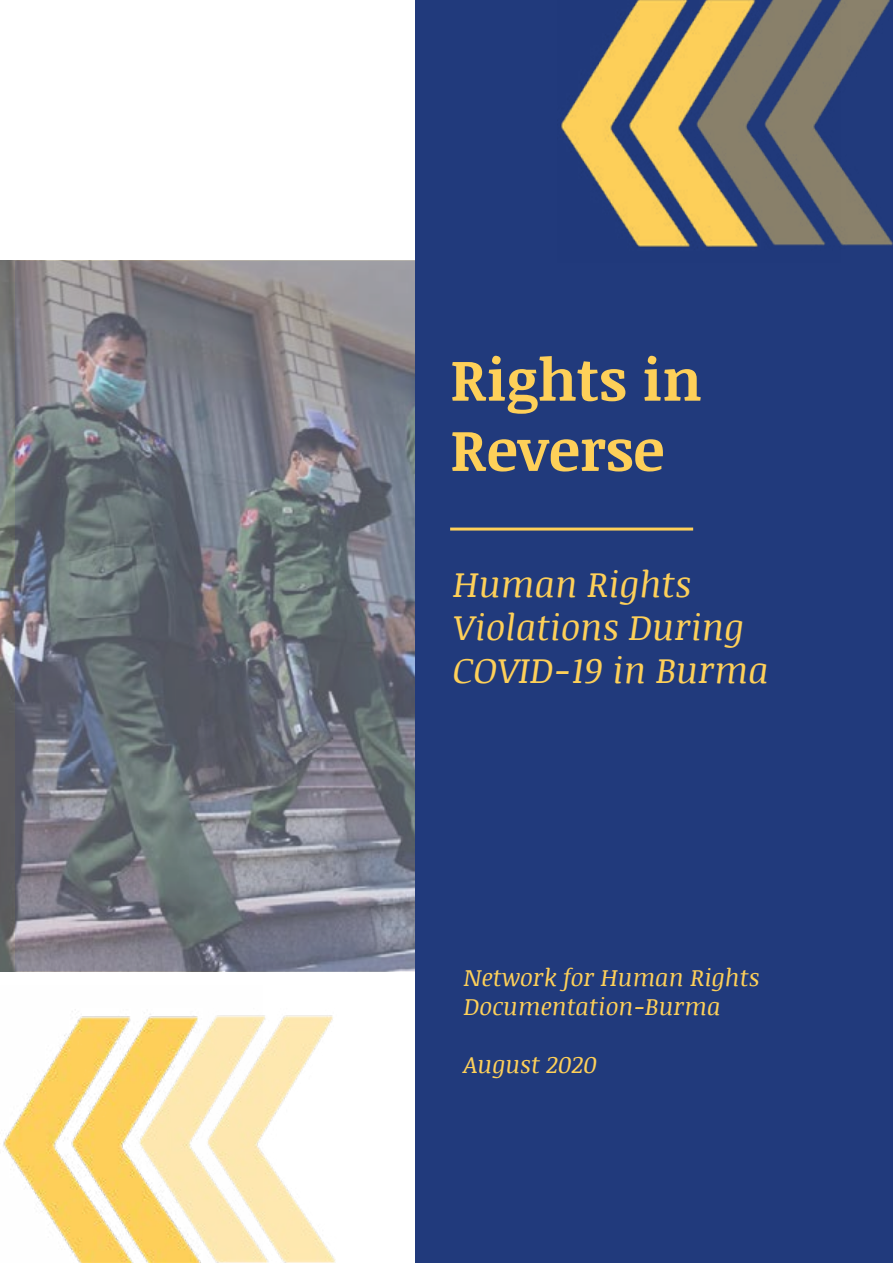
<style>
.page{position:relative;width:893px;height:1263px;background:#fff}
.page>*{position:absolute;margin:0;border:0;box-sizing:border-box;transform-origin:0 0}
.t1{font:700 58.5px/70.2px "Noticia Text";color:#fed059}
.t2{font:italic 36px/43.2px "Noticia Text";color:#fed059}
.t3{font:italic 24px/28.8px "Noticia Text";color:#fed059}
</style>
<div class="page">
<img style="left:0;top:260px;width:416px;height:711px">
<div style="left:416px;top:0;width:477px;height:1263px;background:#213a7c"></div>
<hr style="left:450px;top:527px;width:243px;height:3px;background:#fed059">
<svg style="left:15px;top:262px;width:400px;height:709px;background:#767a82"></svg>
<img style="left:3px;top:1011px;width:260px;height:252px">
<img style="left:97px;top:1011px;width:239px;height:251px">
<img style="left:560px;top:0;width:95px;height:248px">
<img style="left:655px;top:0;width:238px;height:248px">
<h1 class="t1" style="left:450px;top:343px;width:253px">Rights in<br>Reverse</h1>
<h2 class="t2" style="left:453px;top:562px;width:317px">Human Rights<br>Violations During<br>COVID-19 in Burma</h2>
<p class="t3" style="left:464px;top:963px;width:297px">Network for Human Rights<br>Documentation-Burma</p>
<p class="t3" style="left:464px;top:1049px;width:135px">August 2020</p>
</div>
